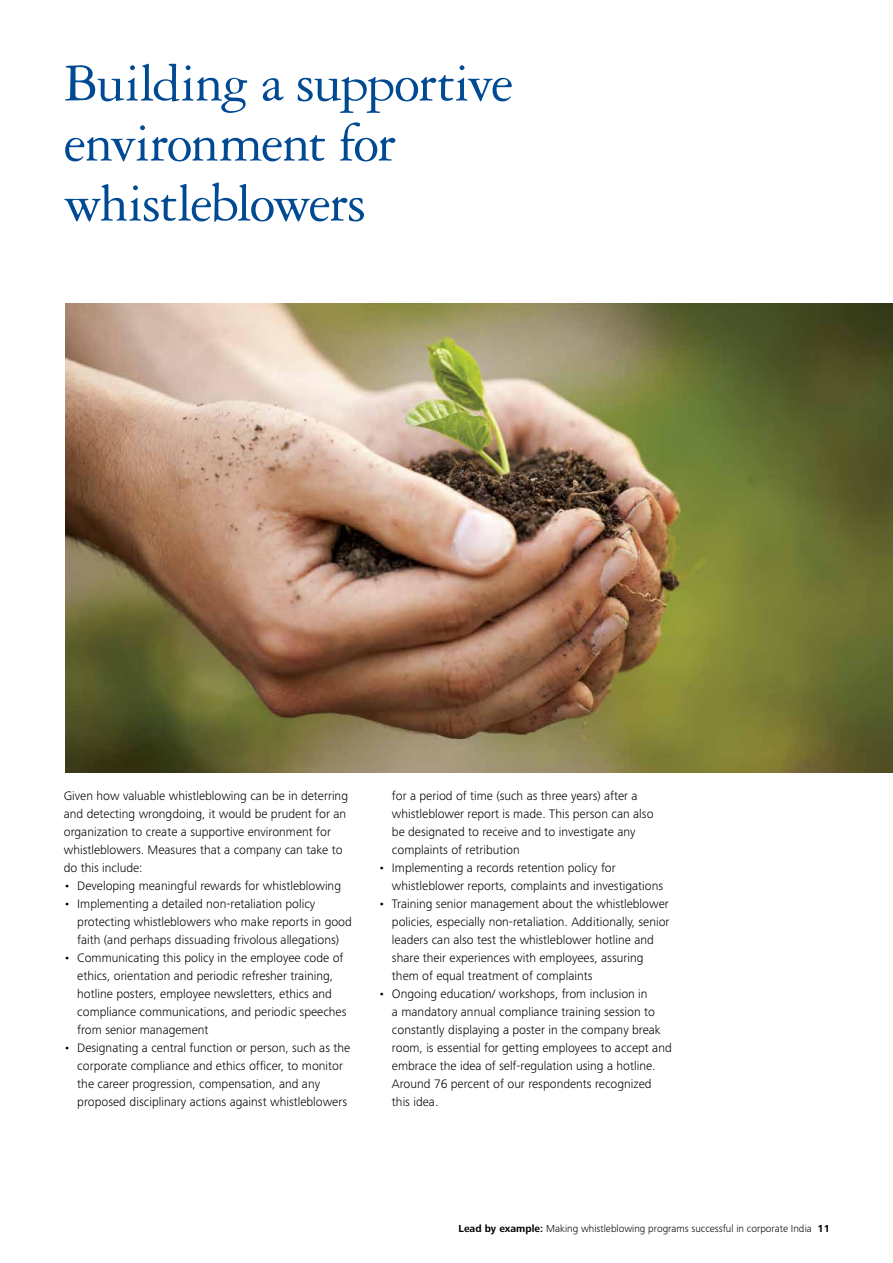
<style>
.page{position:relative;width:893px;height:1263px;background:#fff}
.page>*{position:absolute;margin:0;border:0;box-sizing:border-box;transform-origin:0 0}
.t1{font:57px/60px "Garamond 3 LT Std";letter-spacing:-.03em;color:#004a94}
.t2{font:300 12.75px/18px "Frutiger Next Pro";color:#000}
.t3{font:300 10.5px "Frutiger Next Pro";color:#000}
.s1{font-weight:700}
</style>
<div class="page">
<img style="left:66px;top:304px;width:827px;height:469px">
<h1 class="t1" style="left:64px;top:54px;width:451px">Building a supportive environment for whistleblowers</h1>
<p class="t2" style="left:64px;top:787px;width:286px">Given how valuable whistleblowing can be in deterring and detecting wrongdoing, it would be prudent for an organization to create a supportive environment for whistleblowers. Measures that a company can take to do this include:</p>
<p class="t2" style="left:64px;top:877px;width:279px">• Developing meaningful rewards for whistleblowing</p>
<p class="t2" style="left:77px;top:895px;width:276px;text-indent:-14px">• Implementing a detailed non-retaliation policy protecting whistleblowers who make reports in good faith (and perhaps dissuading frivolous allegations)</p>
<p class="t2" style="left:77px;top:949px;width:271px;text-indent:-14px">• Communicating this policy in the employee code of ethics, orientation and periodic refresher training, hotline posters, employee newsletters, ethics and compliance communications, and periodic speeches from senior management</p>
<p class="t2" style="left:77px;top:1039px;width:274px;text-indent:-14px">• Designating a central function or person, such as the corporate compliance and ethics officer, to monitor the career progression, compensation, and any proposed disciplinary actions against whistleblowers</p>
<p class="t2" style="left:392px;top:787px;width:263px">for a period of time (such as three years) after a whistleblower report is made. This person can also be designated to receive and to investigate any complaints of retribution</p>
<p class="t2" style="left:392px;top:859px;width:273px;text-indent:-14px">• Implementing a records retention policy for whistleblower reports, complaints and investigations</p>
<p class="t2" style="left:392px;top:895px;width:279px;text-indent:-14px">• Training senior management about the whistleblower policies, especially non-retaliation. Additionally, senior leaders can also test the whistleblower hotline and share their experiences with employees, assuring them of equal treatment of complaints</p>
<p class="t2" style="left:392px;top:985px;width:281px;text-indent:-14px">• Ongoing education/ workshops, from inclusion in<br>a mandatory annual compliance training session to constantly displaying a poster in the company break room, is essential for getting employees to accept and embrace the idea of self-regulation using a hotline.<br>Around 76 percent of our respondents recognized this idea.</p>
<p class="t3" style="left:458px;top:1222px;width:373px"><span class="s1">Lead by example:</span> Making whistleblowing programs successful in corporate India <span class="s1">11</span></p>
</div>
